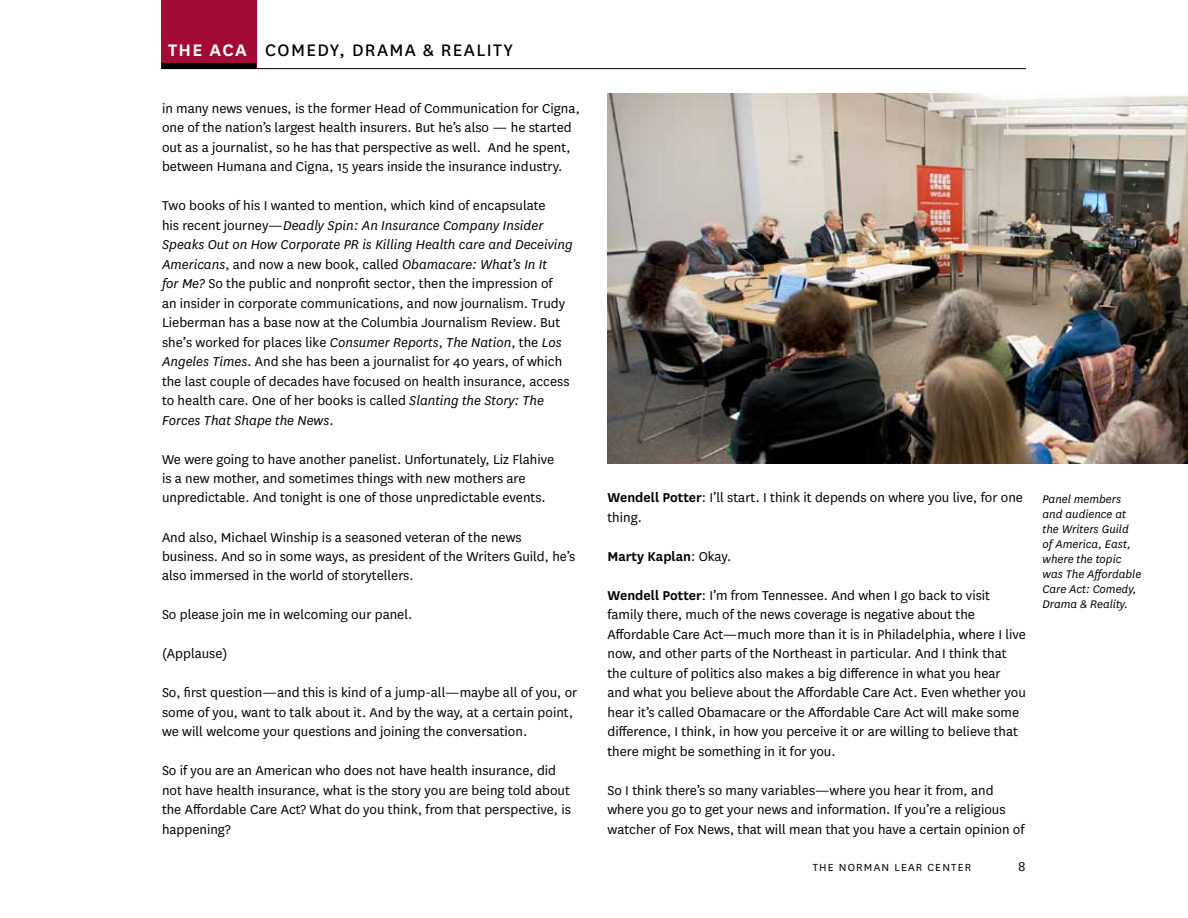
<style>
.page{position:relative;width:1188px;height:918px;background:#fff}
.page>*{position:absolute;margin:0;border:0;box-sizing:border-box;transform-origin:0 0}
.t1{font:19.5px "National";letter-spacing:.07em;color:#000}
.t2{font:15px/19.5px "National";color:#000}
.t3{font:600 15px "National";color:#000}
.t4{font:italic 12.9px/15px "National";color:#000}
.t5{font:12px "National";letter-spacing:.1em;color:#000}
.s1{font-weight:600;color:#fff}
.s2{font-style:italic}
.s3{font-weight:600}
.s4{font-weight:400}
</style>
<div class="page">
<img style="left:608px;top:93px;width:580px;height:370px">
<div style="left:162px;top:0;width:95px;height:69px;background:#a30b35"></div>
<hr style="left:162px;top:68px;width:864px;height:1px;background:#000">
<div style="left:161px;top:63px;width:95px;height:6px;background:#000"></div>
<h1 class="t1" style="left:168px;top:37px;width:347px"><span class="s1">THE ACA</span> COMEDY, DRAMA &amp; REALITY</h1>
<p class="t2" style="left:162px;top:98px;width:419px">in many news venues, is the former Head of Communication for Cigna, one of the nation’s largest health insurers. But he’s also — he started out as a journalist, so he has that perspective as well. And he spent, between Humana and Cigna, 15 years inside the insurance industry.</p>
<p class="t2" style="left:162px;top:195px;width:412px">Two books of his I wanted to mention, which kind of encapsulate<br>his recent journey—<span class="s2">Deadly Spin: An Insurance Company Insider Speaks Out on How Corporate PR is Killing Health care and Deceiving Americans</span>, and now a new book, called <span class="s2">Obamacare: What’s In It<br>for Me?</span> So the public and nonprofit sector, then the impression of<br>an insider in corporate communications, and now journalism. Trudy Lieberman has a base now at the Columbia Journalism Review. But she’s worked for places like <span class="s2">Consumer Reports</span>, <span class="s2">The Nation</span>, the <span class="s2">Los Angeles Times</span>. And she has been a journalist for 40 years, of which the last couple of decades have focused on health insurance, access to health care. One of her books is called <span class="s2">Slanting the Story: The Forces That Shape the News</span>.</p>
<p class="t2" style="left:162px;top:449px;width:394px">We were going to have another panelist. Unfortunately, Liz Flahive is a new mother, and sometimes things with new mothers are unpredictable. And tonight is one of those unpredictable events.</p>
<p class="t2" style="left:162px;top:527px;width:415px">And also, Michael Winship is a seasoned veteran of the news business. And so in some ways, as president of the Writers Guild, he’s also immersed in the world of storytellers.</p>
<p class="t2" style="left:162px;top:605px;width:252px">So please join me in welcoming our panel.</p>
<p class="t2" style="left:162px;top:644px;width:67px">(Applause)</p>
<p class="t2" style="left:162px;top:683px;width:417px">So, first question—and this is kind of a jump-all—maybe all of you, or some of you, want to talk about it. And by the way, at a certain point, we will welcome your questions and joining the conversation.</p>
<p class="t2" style="left:162px;top:761px;width:411px">So if you are an American who does not have health insurance, did not have health insurance, what is the story you are being told about the Affordable Care Act? What do you think, from that perspective, is happening?</p>
<p class="t2" style="left:608px;top:488px;width:417px"><span class="s3">Wendell Potter</span>: I’ll start. I think it depends on where you live, for one thing.</p>
<p class="t3" style="left:608px;top:546px;width:125px">Marty Kaplan<span class="s4">: Okay.</span></p>
<p class="t2" style="left:608px;top:585px;width:420px"><span class="s3">Wendell Potter</span>: I’m from Tennessee. And when I go back to visit family there, much of the news coverage is negative about the Affordable Care Act—much more than it is in Philadelphia, where I live now, and other parts of the Northeast in particular. And I think that the culture of politics also makes a big difference in what you hear and what you believe about the Affordable Care Act. Even whether you hear it’s called Obamacare or the Affordable Care Act will make some difference, I think, in how you perceive it or are willing to believe that there might be something in it for you.</p>
<p class="t2" style="left:608px;top:780px;width:418px">So I think there’s so many variables—where you hear it from, and where you go to get your news and information. If you’re a religious watcher of Fox News, that will mean that you have a certain opinion of</p>
<p class="t5" style="left:813px;top:860px;width:160px">THE NORMAN LEAR CENTER</p>
<p class="t2" style="left:1018px;top:856px;width:9px">8</p>
<p class="t4" style="left:1043px;top:491px;width:100px">Panel members and audience at the Writers Guild of America, East, where the topic was The Affordable<br>Care Act: Comedy,<br>Drama &amp; Reality.</p>
</div>
